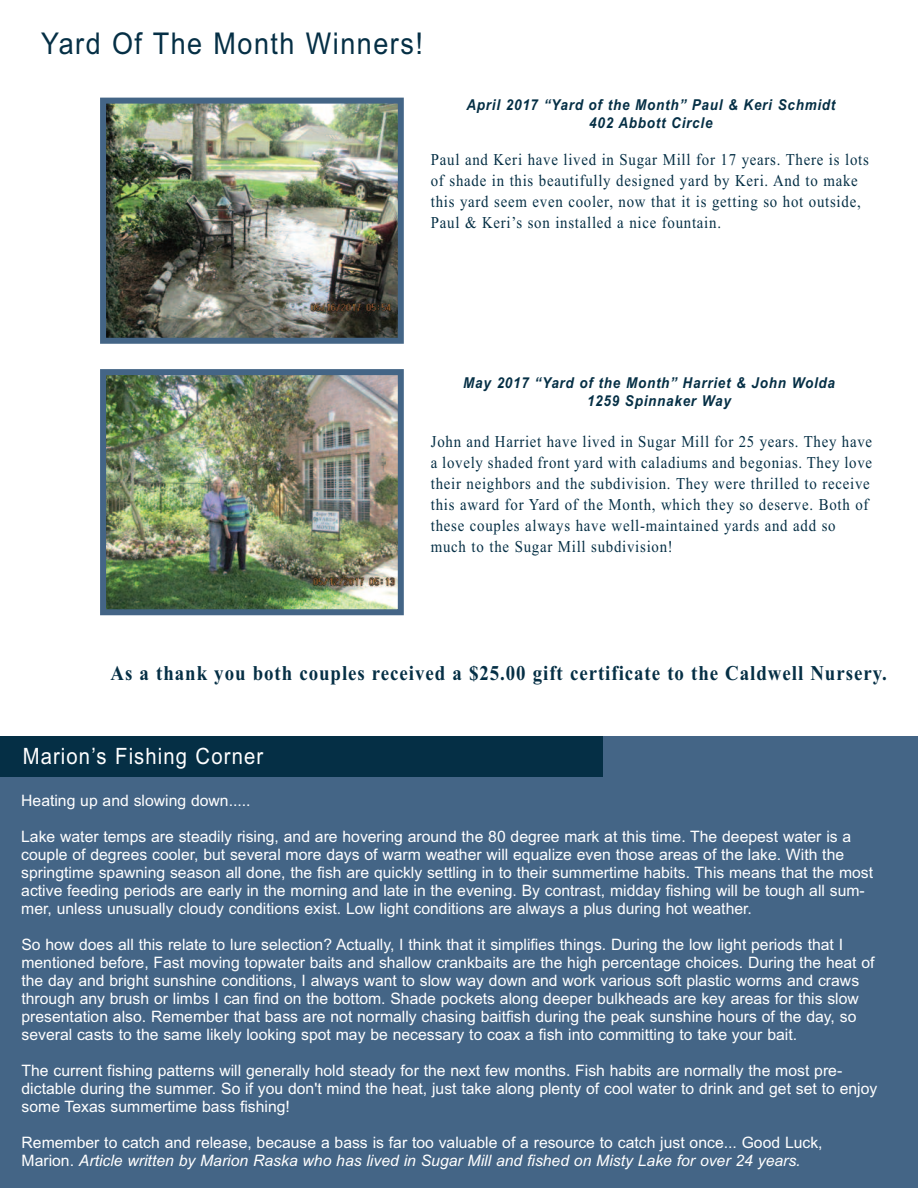
<style>
.page{position:relative;width:918px;height:1188px;background:#fff}
.page>*{position:absolute;margin:0;border:0;box-sizing:border-box;transform-origin:0 0}
.t1{font:30px "Arial";letter-spacing:.055em;color:#052f45;scale:.9 1}
.t2{font:22.5px "Arial";letter-spacing:.055em;color:#fff;scale:.9 1}
.t3{font:700 21px "Times New Roman";letter-spacing:.05em;color:#052f45;scale:.9 1}
.t4{font:16.5px/21px "Times New Roman";letter-spacing:.05em;color:#052f45;scale:.9 1}
.t5{font:15.75px/18px "Arial";color:#fff}
.t6{font:italic 700 15px/18px "Arial";letter-spacing:.055em;color:#052f45;text-align:center;scale:.9 1}
.s1{font-style:italic}
</style>
<div class="page">
<div style="left:0;top:736px;width:918px;height:452px;background:#446586"></div>
<div style="left:0;top:736px;width:603px;height:40px;background:#052f45"></div>
<img style="left:107px;top:105px;width:290px;height:232px">
<div style="left:100px;top:98px;width:304px;height:246px;border:6px solid #446586"></div>
<img style="left:107px;top:376px;width:290px;height:232px">
<div style="left:100px;top:369px;width:304px;height:246px;border:6px solid #446586"></div>
<h1 class="t1" style="left:41px;top:26px;width:426px">Yard Of The Month Winners!</h1>
<p class="t6" style="left:466px;top:96px;width:411px">April 2017 “Yard of the Month” Paul &amp; Keri Schmidt<br>402 Abbott Circle</p>
<p class="t4" style="left:431px;top:148px;width:488px">Paul and Keri have lived in Sugar Mill for 17 years. There is lots of shade in this beautifully designed yard by Keri. And to make this yard seem even cooler, now that it is getting so hot outside, Paul &amp; Keri’s son installed a nice fountain.</p>
<p class="t6" style="left:587px;top:374px;width:277px;text-align:left;text-indent:-124px">May 2017 “Yard of the Month” Harriet &amp; John Wolda<br>1259 Spinnaker Way</p>
<p class="t4" style="left:431px;top:430px;width:492px">John and Harriet have lived in Sugar Mill for 25 years. They have a lovely shaded front yard with caladiums and begonias. They love their neighbors and the subdivision. They were thrilled to receive this award for Yard of the Month, which they so deserve. Both of these couples always have well-maintained yards and add so much to the Sugar Mill subdivision!</p>
<h3 class="t3" style="left:111px;top:661px;width:864px">As a thank you both couples received a $25.00 gift certificate to the Caldwell Nursery.</h3>
<h2 class="t2" style="left:23px;top:743px;width:269px">Marion’s Fishing Corner</h2>
<p class="t5" style="left:21px;top:791px;width:231px">Heating up and slowing down.....</p>
<p class="t5" style="left:21px;top:827px;width:854px">Lake water temps are steadily rising, and are hovering around the 80 degree mark at this time. The deepest water is a couple of degrees cooler, but several more days of warm weather will equalize even those areas of the lake. With the springtime spawning season all done, the fish are quickly settling in to their summertime habits. This means that the most active feeding periods are early in the morning and late in the evening. By contrast, midday fishing will be tough all sum&shy;mer, unless unusually cloudy conditions exist. Low light conditions are always a plus during hot weather.</p>
<p class="t5" style="left:21px;top:935px;width:855px">So how does all this relate to lure selection? Actually, I think that it simplifies things. During the low light periods that I mentioned before, Fast moving topwater baits and shallow crankbaits are the high percentage choices. During the heat of the day and bright sunshine conditions, I always want to slow way down and work various soft plastic worms and craws through any brush or limbs I can find on the bottom. Shade pockets along deeper bulkheads are key areas for this slow presentation also. Remember that bass are not normally chasing baitfish during the peak sunshine hours of the day, so several casts to the same likely looking spot may be necessary to coax a fish into committing to take your bait.</p>
<p class="t5" style="left:22px;top:1061px;width:857px">The current fishing patterns will generally hold steady for the next few months. Fish habits are normally the most pre&shy;dictable during the summer. So if you don't mind the heat, just take along plenty of cool water to drink and get set to enjoy some Texas summertime bass fishing!</p>
<p class="t5" style="left:22px;top:1133px;width:803px">Remember to catch and release, because a bass is far too valuable of a resource to catch just once... Good Luck,<br>Marion. <span class="s1">Article written by Marion Raska who has lived in Sugar Mill and fished on Misty Lake for over 24 years.</span></p>
</div>
